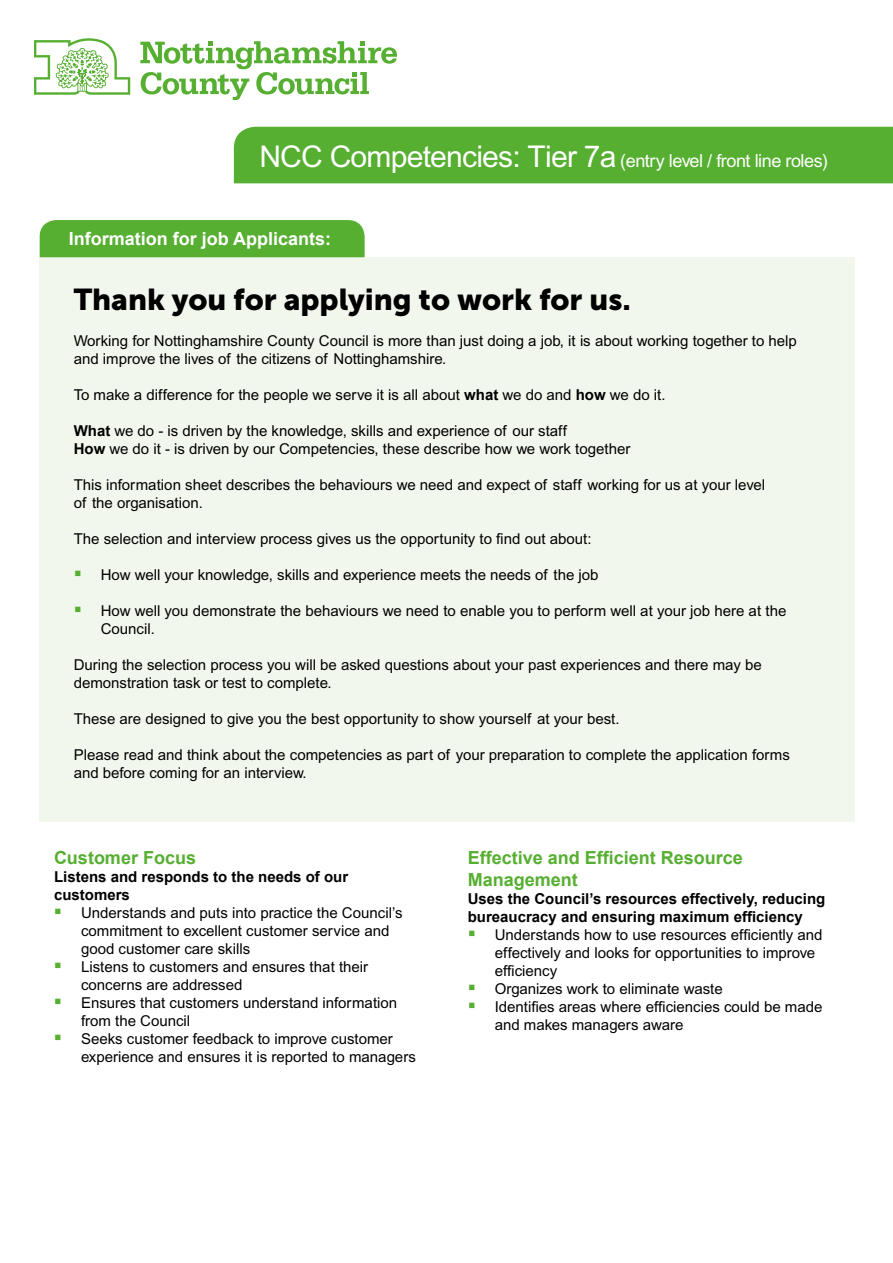
<style>
.page{position:relative;width:893px;height:1263px;background:#fff}
.page>*{position:absolute;margin:0;border:0;box-sizing:border-box;transform-origin:0 0}
.t1{font:30px "Museo Sans 900";color:#000}
.t2{font:700 18px/21.6px "Arial";color:#56af31}
.t3{font:18px "Arial";letter-spacing:-.025em;color:#fff}
.t4{font:700 18px "Arial";color:#fff}
.t5{font:15px/18px "Arial";color:#000}
.t6{font:700 15px/18px "Arial";color:#000}
.s1{font-size:30px}
.s2{font-weight:700}
</style>
<div class="page">
<div style="left:40px;top:257px;width:815px;height:565px;background:#f2f7ed"></div>
<svg style="left:34px;top:38px;width:96px;height:57px"></svg>
<svg style="left:140px;top:41px;width:257px;height:59px"></svg>
<div style="left:234px;top:127px;width:659px;height:56px;background:#56af31"></div>
<div style="left:40px;top:220px;width:325px;height:37px;background:#56af31"></div>
<p class="t3" style="left:259px;top:150px;width:570px"><span class="s1">NCC Competencies: Tier 7a</span> (entry level / front line roles)</p>
<p class="t4" style="left:69px;top:227px;width:264px">Information for job Applicants:</p>
<h1 class="t1" style="left:74px;top:282px;width:559px">Thank you for applying to work for us.</h1>
<p class="t5" style="left:74px;top:331px;width:725px">Working for Nottinghamshire County Council is more than just doing a job, it is about working together to help and improve the lives of the citizens of Nottinghamshire.</p>
<p class="t5" style="left:74px;top:385px;width:593px">To make a difference for the people we serve it is all about <span class="s2">what</span> we do and <span class="s2">how</span> we do it.</p>
<p class="t5" style="left:74px;top:421px;width:558px"><span class="s2">What</span> we do - is driven by the knowledge, skills and experience of our staff<br><span class="s2">How</span> we do it - is driven by our Competencies, these describe how we work together</p>
<p class="t5" style="left:74px;top:475px;width:693px">This information sheet describes the behaviours we need and expect of staff working for us at your level of the organisation.</p>
<p class="t5" style="left:74px;top:529px;width:519px">The selection and interview process gives us the opportunity to find out about:</p>
<p class="t5" style="left:101px;top:565px;width:499px">How well your knowledge, skills and experience meets the needs of the job</p>
<p class="t5" style="left:101px;top:601px;width:687px">How well you demonstrate the behaviours we need to enable you to perform well at your job here at the<br>Council.</p>
<p class="t5" style="left:74px;top:655px;width:689px">During the selection process you will be asked questions about your past experiences and there may be demonstration task or test to complete.</p>
<p class="t5" style="left:74px;top:709px;width:547px">These are designed to give you the best opportunity to show yourself at your best.</p>
<p class="t5" style="left:74px;top:745px;width:718px">Please read and think about the competencies as part of your preparation to complete the application forms and before coming for an interview.</p>
<p class="t2" style="left:54px;top:848px;width:144px">Customer Focus</p>
<p class="t6" style="left:54px;top:868px;width:296px">Listens and responds to the needs of our customers</p>
<p class="t5" style="left:81px;top:904px;width:336px">Understands and puts into practice the Council’s commitment to excellent customer service and good customer care skills<br>Listens to customers and ensures that their concerns are addressed<br>Ensures that customers understand information from the Council<br>Seeks customer feedback to improve customer experience and ensures it is reported to managers</p>
<p class="t2" style="left:468px;top:848px;width:277px">Effective and Efficient Resource<br>Management</p>
<p class="t6" style="left:468px;top:890px;width:359px">Uses the Council’s resources effectively, reducing bureaucracy and ensuring maximum efficiency</p>
<p class="t5" style="left:495px;top:926px;width:329px">Understands how to use resources efficiently and effectively and looks for opportunities to improve efficiency<br>Organizes work to eliminate waste<br>Identifies areas where efficiencies could be made and makes managers aware</p>
</div>
